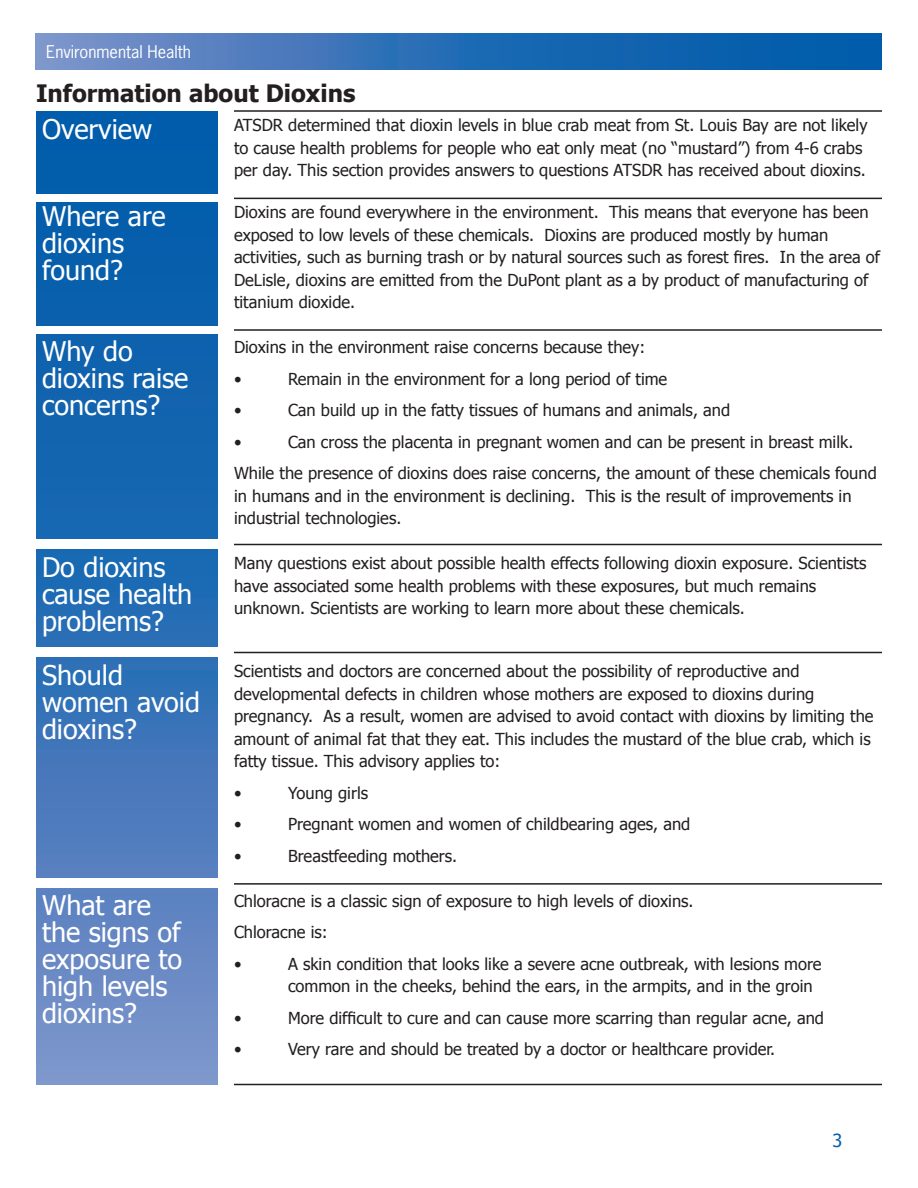
<style>
.page{position:relative;width:918px;height:1188px;background:#fff}
.page>*{position:absolute;margin:0;border:0;box-sizing:border-box;transform-origin:0 0}
.t1{font:27px/27px "Tahoma";color:#fff}
.t2{font:700 24px "Tahoma";color:#231f20}
.t3{font:18px "Tahoma";color:#015dab}
.t4{font:16.5px/22.5px "Tahoma";color:#231f20}
.t5{font:16.5px "News Gothic Std";color:#fff}
</style>
<div class="page">
<hr style="left:234px;top:110px;width:648px;height:2px;background:#231f20">
<hr style="left:234px;top:198px;width:648px;height:1px;background:#231f20">
<hr style="left:234px;top:329px;width:648px;height:2px;background:#231f20">
<hr style="left:234px;top:544px;width:648px;height:1px;background:#231f20">
<hr style="left:234px;top:652px;width:648px;height:1px;background:#231f20">
<hr style="left:234px;top:883px;width:648px;height:2px;background:#231f20">
<hr style="left:234px;top:1084px;width:648px;height:1px;background:#231f20">
<svg style="left:36px;top:33px;width:846px;height:36px;background:#2f70b6"></svg>
<div style="left:36px;top:111px;width:182px;height:83px;background:#025dab"></div>
<div style="left:36px;top:202px;width:182px;height:124px;background:#075fac"></div>
<div style="left:36px;top:334px;width:182px;height:204px;background:#1364af"></div>
<div style="left:36px;top:549px;width:182px;height:97px;background:linear-gradient(to right,#206cb4,#206cb4)"></div>
<div style="left:36px;top:657px;width:182px;height:221px;background:linear-gradient(to bottom,#2a6eb5,#5c80c0)"></div>
<div style="left:36px;top:888px;width:182px;height:196px;background:linear-gradient(to bottom,#5b80c0,#7f98cc)"></div>
<p class="t5" style="left:46px;top:41px;width:146px">Environmental Health</p>
<h2 class="t2" style="left:36px;top:77px;width:321px">Information about Dioxins</h2>
<p class="t1" style="left:42px;top:115px;width:112px">Overview</p>
<p class="t4" style="left:234px;top:113px;width:635px">ATSDR determined that dioxin levels in blue crab meat from St. Louis Bay are not likely to cause health problems for people who eat only meat (no “mustard”) from 4-6 crabs per day. This section provides answers to questions ATSDR has received about dioxins.</p>
<p class="t4" style="left:234px;top:200px;width:648px">Dioxins are found everywhere in the environment. This means that everyone has been exposed to low levels of these chemicals. Dioxins are produced mostly by human activities, such as burning trash or by natural sources such as forest fires. In the area of DeLisle, dioxins are emitted from the DuPont plant as a by product of manufacturing of titanium dioxide.</p>
<p class="t1" style="left:42px;top:202px;width:125px">Where are dioxins found?</p>
<p class="t1" style="left:42px;top:336px;width:148px">Why do dioxins raise concerns?</p>
<p class="t4" style="left:234px;top:335px;width:413px">Dioxins in the environment raise concerns because they:</p>
<p class="t4" style="left:234px;top:367px;width:9px">•</p>
<p class="t4" style="left:288px;top:367px;width:381px">Remain in the environment for a long period of time</p>
<p class="t4" style="left:234px;top:398px;width:9px">•</p>
<p class="t4" style="left:288px;top:398px;width:444px">Can build up in the fatty tissues of humans and animals, and</p>
<p class="t4" style="left:234px;top:430px;width:9px">•</p>
<p class="t4" style="left:288px;top:430px;width:567px">Can cross the placenta in pregnant women and can be present in breast milk.</p>
<p class="t4" style="left:234px;top:461px;width:644px">While the presence of dioxins does raise concerns, the amount of these chemicals found in humans and in the environment is declining. This is the result of improvements in industrial technologies.</p>
<p class="t4" style="left:234px;top:551px;width:634px">Many questions exist about possible health effects following dioxin exposure. Scientists have associated some health problems with these exposures, but much remains unknown. Scientists are working to learn more about these chemicals.</p>
<p class="t1" style="left:42px;top:553px;width:152px">Do dioxins cause health problems?</p>
<p class="t1" style="left:42px;top:661px;width:160px">Should women avoid dioxins?</p>
<p class="t4" style="left:234px;top:659px;width:641px">Scientists and doctors are concerned about the possibility of reproductive and developmental defects in children whose mothers are exposed to dioxins during pregnancy. As a result, women are advised to avoid contact with dioxins by limiting the amount of animal fat that they eat. This includes the mustard of the blue crab, which is fatty tissue. This advisory applies to:</p>
<p class="t4" style="left:234px;top:781px;width:9px">•</p>
<p class="t4" style="left:288px;top:781px;width:82px">Young girls</p>
<p class="t4" style="left:234px;top:812px;width:9px">•</p>
<p class="t4" style="left:288px;top:812px;width:404px">Pregnant women and women of childbearing ages, and</p>
<p class="t4" style="left:234px;top:844px;width:9px">•</p>
<p class="t4" style="left:288px;top:844px;width:171px">Breastfeeding mothers.</p>
<p class="t4" style="left:234px;top:884px;width:461px;line-height:31.5px">Chloracne is a classic sign of exposure to high levels of dioxins.<br>Chloracne is:</p>
<p class="t4" style="left:234px;top:952px;width:9px">•</p>
<p class="t4" style="left:288px;top:952px;width:535px">A skin condition that looks like a severe acne outbreak, with lesions more common in the cheeks, behind the ears, in the armpits, and in the groin</p>
<p class="t4" style="left:234px;top:1006px;width:9px">•</p>
<p class="t4" style="left:288px;top:1006px;width:538px">More difficult to cure and can cause more scarring than regular acne, and</p>
<p class="t4" style="left:234px;top:1037px;width:9px">•</p>
<p class="t4" style="left:288px;top:1037px;width:489px">Very rare and should be treated by a doctor or healthcare provider.</p>
<p class="t1" style="left:42px;top:890px;width:142px">What are the signs of exposure to high levels dioxins?</p>
<p class="t3" style="left:833px;top:1128px;width:11px">3</p>
</div>
